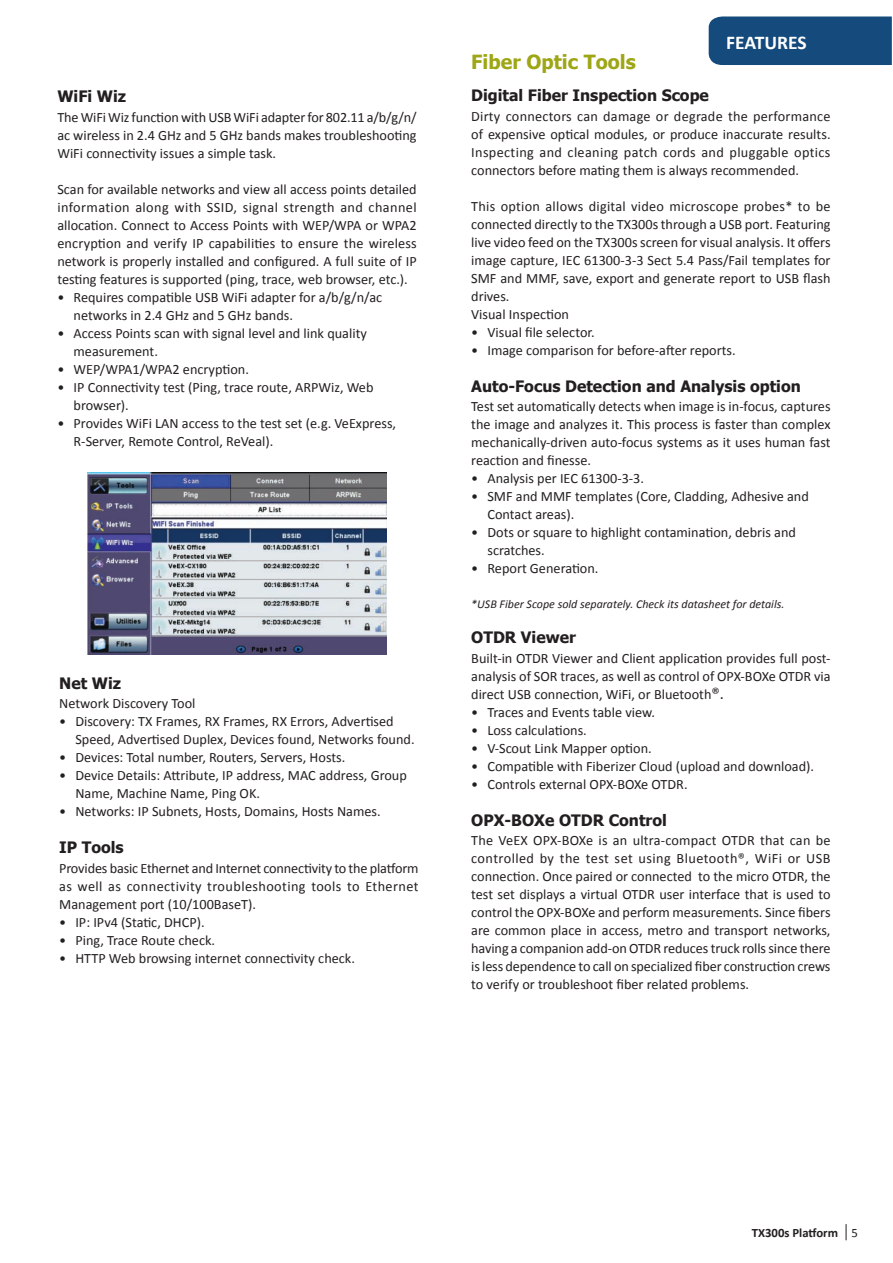
<style>
.page{position:relative;width:893px;height:1263px;background:#fff}
.page>*{position:absolute;margin:0;border:0;box-sizing:border-box;transform-origin:0 0}
.t1{font:700 19.5px "Tahoma";color:#9ea615}
.t2{font:700 19.5px "Calibri";color:#fff}
.t3{font:700 15.75px "Tahoma";color:#231f20}
.t4{font:14.25px/18px "Calibri";color:#231f20}
.t5{font:700 12.75px "Calibri";color:#231f20}
.t6{font:italic 12px "Calibri";color:#231f20}
.s1{font-size:16.5px}
.s2{font-weight:400}
</style>
<div class="page">
<svg style="left:846px;top:1224px;width:1px;height:16px"></svg>
<img style="left:88px;top:473px;width:298px;height:181px">
<div style="left:709px;top:17px;width:183px;height:48px;background:#144a7c"></div>
<p class="t3" style="left:57px;top:85px;width:70px">WiFi Wiz</p>
<p class="t4" style="left:57px;top:107px;width:361px;text-align:justify">The WiFi Wiz function with USB WiFi adapter for 802.11 a/b/g/n/ ac wireless in 2.4 GHz and 5 GHz bands makes troubleshooting WiFi connectivity issues a simple task.</p>
<p class="t4" style="left:57px;top:179px;width:361px;text-align:justify">Scan for available networks and view all access points detailed information along with SSID, signal strength and channel allocation. Connect to Access Points with WEP/WPA or WPA2 encryption and verify IP capabilities to ensure the wireless network is properly installed and configured. A full suite of IP testing features is supported (ping, trace, web browser, etc.).</p>
<p class="t4" style="left:74px;top:287px;width:310px;text-indent:-16px">• Requires compatible USB WiFi adapter for a/b/g/n/ac networks in 2.4 GHz and 5 GHz bands.</p>
<p class="t4" style="left:74px;top:323px;width:295px;text-indent:-16px">• Access Points scan with signal level and link quality measurement.</p>
<p class="t4" style="left:57px;top:359px;width:193px">• WEP/WPA1/WPA2 encryption.</p>
<p class="t4" style="left:74px;top:377px;width:301px;text-indent:-16px">• IP Connectivity test (Ping, trace route, ARPWiz, Web browser).</p>
<p class="t4" style="left:74px;top:413px;width:324px;text-indent:-16px">• Provides WiFi LAN access to the test set (e.g. VeExpress,<br>R-Server, Remote Control, ReVeal).</p>
<p class="t3" style="left:59px;top:672px;width:63px">Net Wiz</p>
<p class="t4" style="left:59px;top:694px;width:138px">Network Discovery Tool</p>
<p class="t4" style="left:75px;top:712px;width:341px;text-indent:-16px">• Discovery: TX Frames, RX Frames, RX Errors, Advertised<br>Speed, Advertised Duplex, Devices found, Networks found.</p>
<p class="t4" style="left:59px;top:748px;width:288px">• Devices: Total number, Routers, Servers, Hosts.</p>
<p class="t4" style="left:75px;top:766px;width:333px;text-indent:-16px">• Device Details: Attribute, IP address, MAC address, Group<br>Name, Machine Name, Ping OK.</p>
<p class="t4" style="left:59px;top:802px;width:323px">• Networks: IP Subnets, Hosts, Domains, Hosts Names.</p>
<p class="t3" style="left:59px;top:836px;width:66px">IP Tools</p>
<p class="t4" style="left:59px;top:858px;width:361px;text-align:justify">Provides basic Ethernet and Internet connectivity to the platform as well as connectivity troubleshooting tools to Ethernet Management port (10/100BaseT).</p>
<p class="t4" style="left:59px;top:912px;width:147px">• IP: IPv4 (Static, DHCP).</p>
<p class="t4" style="left:59px;top:930px;width:157px">• Ping, Trace Route check.</p>
<p class="t4" style="left:59px;top:948px;width:297px">• HTTP Web browsing internet connectivity check.</p>
<h1 class="t2" style="left:726px;top:29px;width:82px">FEATURES</h1>
<h1 class="t1" style="left:471px;top:48px;width:166px">Fiber Optic Tools</h1>
<p class="t3" style="left:471px;top:85px;width:239px">Digital Fiber Inspection Scope</p>
<p class="t4" style="left:471px;top:107px;width:361px;text-align:justify">Dirty connectors can damage or degrade the performance of expensive optical modules, or produce inaccurate results.<br>Inspecting and cleaning patch cords and pluggable optics connectors before mating them is always recommended.</p>
<p class="t4" style="left:471px;top:197px;width:361px">This option allows digital video microscope probes* to be connected directly to the TX300s through a USB port. Featuring live video feed on the TX300s screen for visual analysis. It offers image capture, IEC 61300-3-3 Sect 5.4 Pass/Fail templates for SMF and MMF, save, export and generate report to USB flash drives.<br>Visual Inspection</p>
<p class="t4" style="left:471px;top:323px;width:125px">• Visual file selector.</p>
<p class="t4" style="left:471px;top:341px;width:266px">• Image comparison for before-after reports.</p>
<p class="t3" style="left:471px;top:375px;width:331px">Auto-Focus Detection and Analysis option</p>
<p class="t4" style="left:471px;top:397px;width:361px;text-align:justify">Test set automatically detects when image is in-focus, captures the image and analyzes it. This process is faster than complex mechanically-driven auto-focus systems as it uses human fast reaction and finesse.</p>
<p class="t4" style="left:471px;top:469px;width:174px">• Analysis per IEC 61300-3-3.</p>
<p class="t4" style="left:487px;top:487px;width:323px;text-indent:-16px">• SMF and MMF templates (Core, Cladding, Adhesive and<br>Contact areas).</p>
<p class="t4" style="left:487px;top:523px;width:310px;text-indent:-16px">• Dots or square to highlight contamination, debris and scratches.</p>
<p class="t4" style="left:471px;top:559px;width:129px">• Report Generation.</p>
<p class="t6" style="left:471px;top:595px;width:315px">*USB Fiber Scope sold separately. Check its datasheet for details.</p>
<p class="t3" style="left:471px;top:626px;width:106px">OTDR Viewer</p>
<p class="t4" style="left:471px;top:648px;width:361px;text-align:justify">Built-in OTDR Viewer and Client application provides full post&shy;analysis of SOR traces, as well as control of OPX-BOXe OTDR via direct USB connection, WiFi, or Bluetooth<span class="s1">®.</span></p>
<p class="t4" style="left:471px;top:702px;width:185px">• Traces and Events table view.</p>
<p class="t4" style="left:471px;top:720px;width:117px">• Loss calculations.</p>
<p class="t4" style="left:471px;top:738px;width:182px">• V-Scout Link Mapper option.</p>
<p class="t4" style="left:471px;top:756px;width:344px">• Compatible with Fiberizer Cloud (upload and download).</p>
<p class="t4" style="left:471px;top:774px;width:218px">• Controls external OPX-BOXe OTDR.</p>
<p class="t3" style="left:471px;top:809px;width:197px">OPX-BOXe OTDR Control</p>
<p class="t4" style="left:471px;top:831px;width:361px;text-align:justify">The VeEX OPX-BOXe is an ultra-compact OTDR that can be controlled by the test set using Bluetooth®, WiFi or USB connection. Once paired or connected to the micro OTDR, the test set displays a virtual OTDR user interface that is used to control the OPX-BOXe and perform measurements. Since fibers are common place in access, metro and transport networks, having a companion add-on OTDR reduces truck rolls since there is less dependence to call on specialized fiber construction crews to verify or troubleshoot fiber related problems.</p>
<p class="t5" style="left:752px;top:1223px;width:108px">TX300s Platform <span class="s2">5</span></p>
</div>
